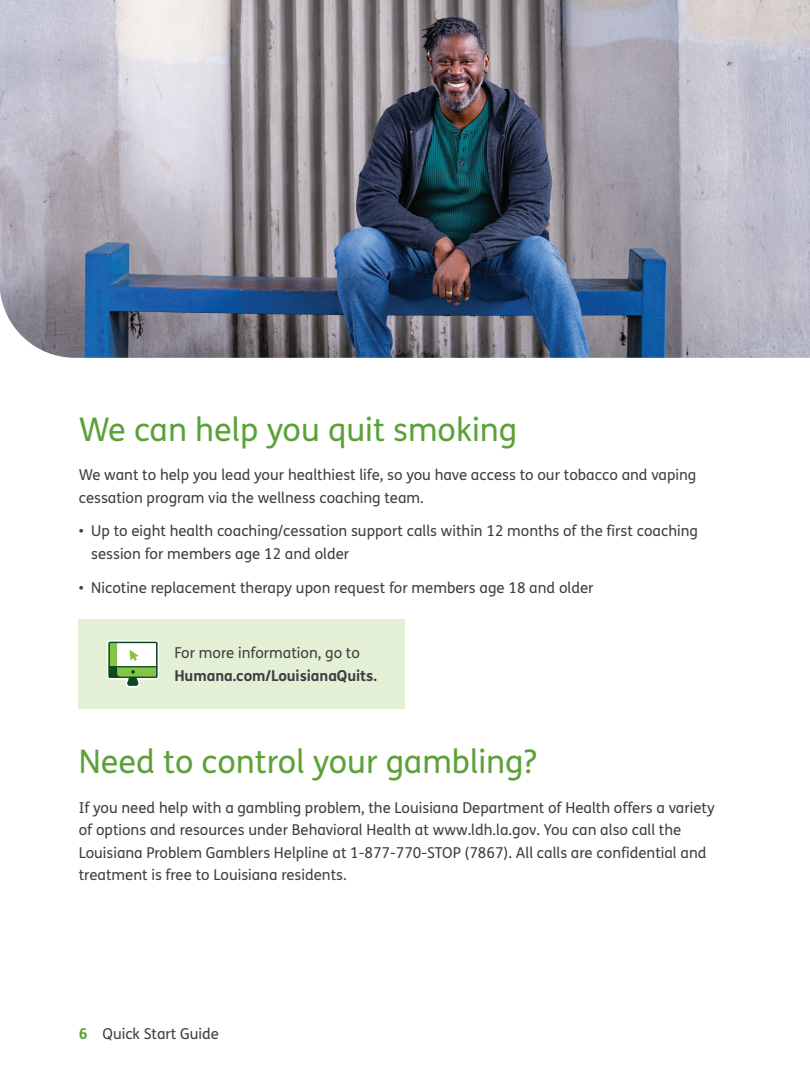
<style>
.page{position:relative;width:810px;height:1080px;background:#fff}
.page>*{position:absolute;margin:0;border:0;box-sizing:border-box;transform-origin:0 0}
.Green_Header{font:32.5px "FS Humana";color:#5ca138}
.Body_Copy{font:15px/22.5px "FS Humana";color:#3e3e3f}
.Body_Copy-2{font:700 15px/22.5px "FS Humana";letter-spacing:-.005em;color:#3e3e3f}
.s1{font-weight:400}
.s2{font-weight:700;color:#5ca138}
</style>
<div class="page">
<div style="left:79px;top:619px;width:326px;height:90px;background:#e3f0d5"></div>
<svg style="left:107px;top:640px;width:52px;height:48px;background:#b2cda5"></svg>
<img style="left:0;top:0;width:810px;height:358px">
<p class="Green_Header" style="left:79px;top:407px;width:440px">We can help you quit smoking</p>
<p class="Body_Copy" style="left:79px;top:463px;width:619px">We want to help you lead your healthiest life, so you have access to our tobacco and vaping cessation program via the wellness coaching team.</p>
<p class="Body_Copy" style="left:91px;top:519px;width:608px;text-indent:-13px">• Up to eight health coaching/cessation support calls within 12 months of the first coaching session for members age 12 and older</p>
<p class="Body_Copy" style="left:79px;top:576px;width:516px">• Nicotine replacement therapy upon request for members age 18 and older</p>
<p class="Body_Copy-2" style="left:174px;top:641px;width:204px"><span class="s1">For more information, go to<br></span>Humana.com/LouisianaQuits.</p>
<p class="Green_Header" style="left:79px;top:739px;width:460px">Need to control your gambling?</p>
<p class="Body_Copy" style="left:79px;top:796px;width:637px">If you need help with a gambling problem, the Louisiana Department of Health offers a variety of options and resources under Behavioral Health at www.ldh.la.gov. You can also call the Louisiana Problem Gamblers Helpline at 1-877-770-STOP (7867). All calls are confidential and treatment is free to Louisiana residents.</p>
<p class="Body_Copy" style="left:79px;top:1022px;width:142px"><span class="s2">6</span> Quick Start Guide</p>
</div>
